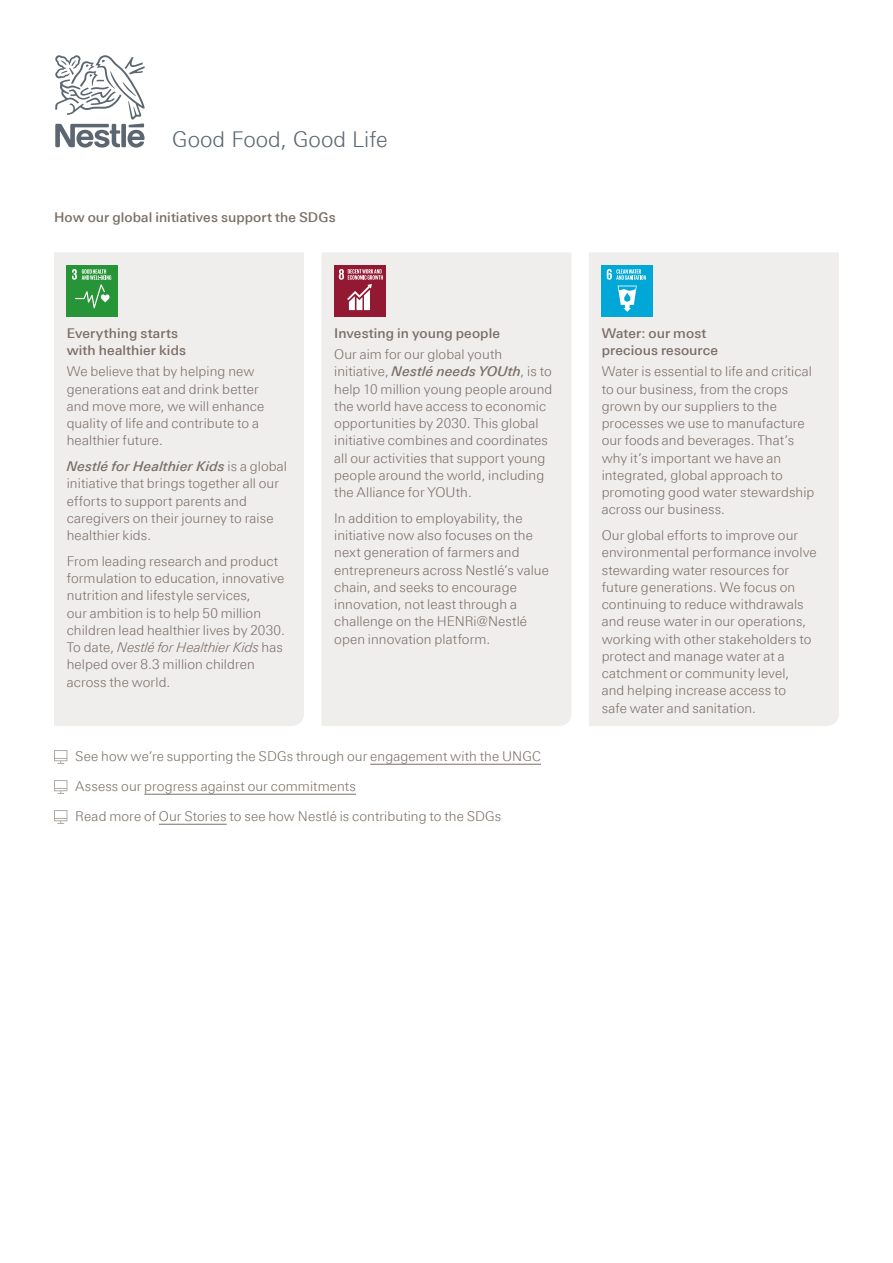
<style>
.page{position:relative;width:893px;height:1263px;background:#fff}
.page>*{position:absolute;margin:0;border:0;box-sizing:border-box;transform-origin:0 0}
.t1{font:300 21.75px "Linotype Univers 330";color:#5b6670}
.body_copy{font:300 13.5px/17.2px "Linotype Univers 330";letter-spacing:.005em;color:#7b6f67}
.Read_more{font:300 13.5px "Linotype Univers 330";letter-spacing:.005em;color:#7b6f67}
.Header_3{font:500 13.5px/17.2px "Linotype Univers 530";letter-spacing:.005em;color:#7b6f67}
.Header_2_-_NiS{font:500 13.5px "Linotype Univers 530";letter-spacing:.005em;color:#7b6f67}
.s1{font-family:"Linotype Univers 531 Medium It";font-weight:400}
.s2{font-family:"Linotype Univers 331 Light It";font-weight:400}
</style>
<div class="page">
<div style="left:54px;top:252px;width:250px;height:474px;background:#f0eeed"></div>
<div style="left:67px;top:265px;width:51px;height:51px;background:#289438"></div>
<svg style="left:72px;top:269px;width:39px;height:39px"></svg>
<div style="left:322px;top:252px;width:249px;height:474px;background:#f0eeed"></div>
<div style="left:334px;top:265px;width:51px;height:51px;background:#931831"></div>
<svg style="left:339px;top:269px;width:44px;height:41px"></svg>
<div style="left:589px;top:252px;width:250px;height:474px;background:#f0eeed"></div>
<div style="left:602px;top:265px;width:51px;height:51px;background:#00a7d7"></div>
<svg style="left:618px;top:286px;width:19px;height:26px"></svg>
<svg style="left:607px;top:269px;width:39px;height:11px"></svg>
<hr style="left:370px;top:764px;width:171px;height:1px;background:#7b6f67">
<hr style="left:144px;top:794px;width:212px;height:1px;background:#7b6f67">
<hr style="left:159px;top:824px;width:68px;height:1px;background:#7b6f67">
<svg style="left:54px;top:750px;width:13px;height:14px"></svg>
<svg style="left:54px;top:780px;width:13px;height:14px"></svg>
<svg style="left:54px;top:810px;width:13px;height:14px"></svg>
<svg style="left:55px;top:55px;width:90px;height:93px"></svg>
<h1 class="t1" style="left:172px;top:127px;width:217px">Good Food, Good Life</h1>
<p class="Header_2_-_NiS" style="left:54px;top:210px;width:283px">How our global initiatives support the SDGs</p>
<p class="Header_3" style="left:67px;top:324px;width:121px">Everything starts with healthier kids</p>
<p class="body_copy" style="left:67px;top:363px;width:199px">We believe that by helping new generations eat and drink better and move more, we will enhance quality of life and contribute to a healthier future.</p>
<p class="body_copy" style="left:67px;top:458px;width:222px"><span class="s1">Nestlé for Healthier Kids</span> is a global initiative that brings together all our efforts to support parents and caregivers on their journey to raise healthier kids.</p>
<p class="body_copy" style="left:67px;top:552px;width:220px">From leading research and product formulation to education, innovative nutrition and lifestyle services,<br>our ambition is to help 50 million children lead healthier lives by 2030.<br>To date, <span class="s2">Nestlé for Healthier Kids</span> has helped over 8.3 million children across the world.</p>
<p class="Header_3" style="left:334px;top:324px;width:167px">Investing in young people</p>
<p class="body_copy" style="left:334px;top:346px;width:220px">Our aim for our global youth initiative, <span class="s1">Nestlé needs YOUth</span>, is to help 10 million young people around the world have access to economic opportunities by 2030. This global initiative combines and coordinates all our activities that support young people around the world, including the Alliance for YOUth.</p>
<p class="body_copy" style="left:334px;top:509px;width:216px">In addition to employability, the initiative now also focuses on the next generation of farmers and entrepreneurs across Nestlé’s value chain, and seeks to encourage innovation, not least through a challenge on the HENRi@Nestlé open innovation platform.</p>
<p class="Read_more" style="left:75px;top:748px;width:467px">See how we’re supporting the SDGs through our engagement with the UNGC</p>
<p class="Read_more" style="left:75px;top:778px;width:282px">Assess our progress against our commitments</p>
<p class="Read_more" style="left:75px;top:808px;width:428px">Read more of Our Stories to see how Nestlé is contributing to the SDGs</p>
<p class="Header_3" style="left:602px;top:324px;width:118px">Water: our most precious resource</p>
<p class="body_copy" style="left:602px;top:363px;width:214px">Water is essential to life and critical to our business, from the crops grown by our suppliers to the processes we use to manufacture our foods and beverages. That’s why it’s important we have an integrated, global approach to promoting good water stewardship across our business.</p>
<p class="body_copy" style="left:602px;top:527px;width:217px">Our global efforts to improve our environmental performance involve stewarding water resources for future generations. We focus on continuing to reduce withdrawals and reuse water in our operations, working with other stakeholders to protect and manage water at a catchment or community level,<br>and helping increase access to<br>safe water and sanitation.</p>
</div>
